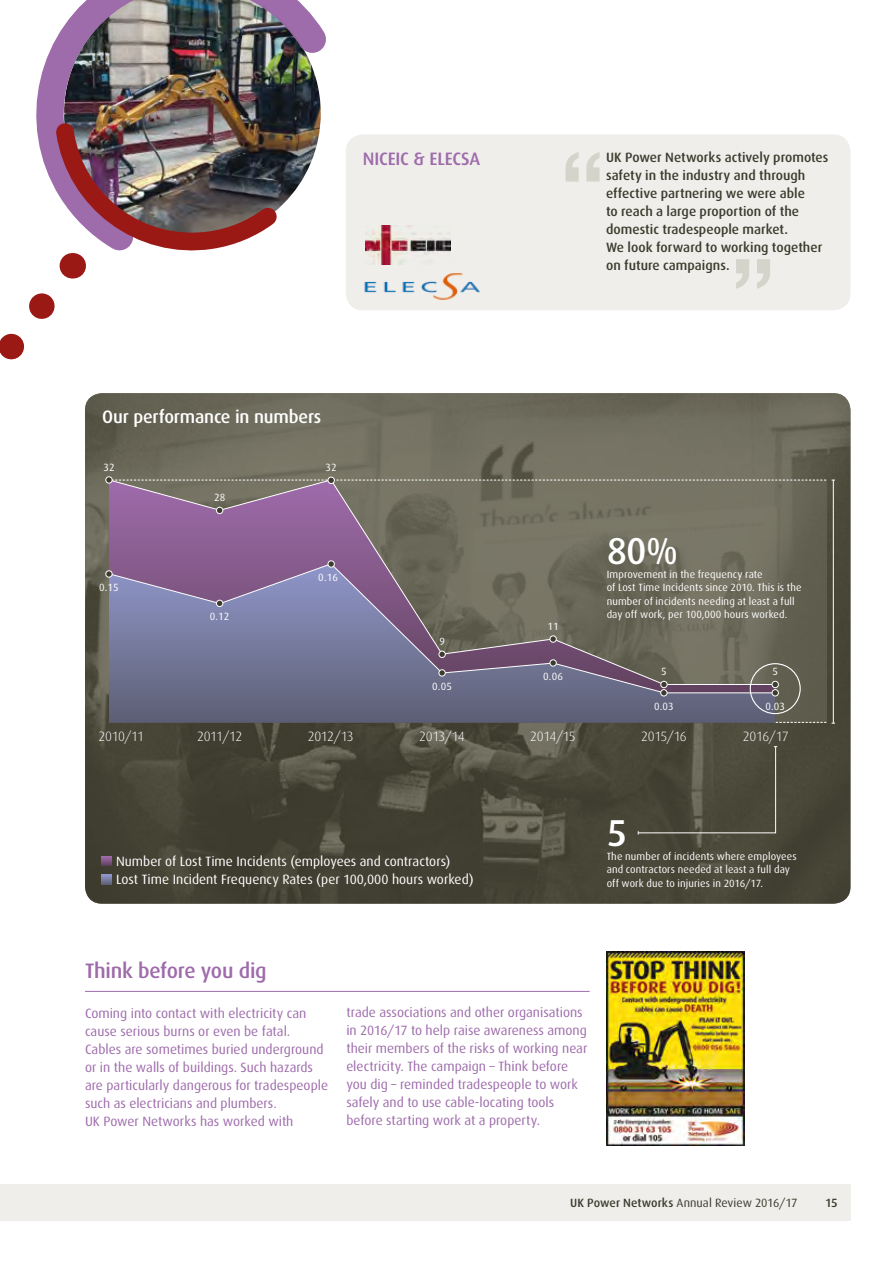
<style>
.page{position:relative;width:893px;height:1263px;background:#fff}
.page>*{position:absolute;margin:0;border:0;box-sizing:border-box;transform-origin:0 0}
.t1{font:500 37.5px "Dax";color:#fff}
.t2{font:500 21px "Dax";letter-spacing:-.01em;color:#9e6bab}
.t3{font:500 18px "Dax";letter-spacing:-.01em;color:#fff}
.t4{font:500 18px "Dax";letter-spacing:-.01em;color:#9e6bab}
.t5{font:13.5px/18px "Dax";color:#9e6bab}
.t6{font:500 13.5px/18px "Dax";color:#3c3b2d}
.t7{font:13.5px/18px "Dax";color:#fff}
.t8{font:300 13.5px "Dax";letter-spacing:-.03em;color:#fff}
.t9{font:12px "Dax";color:#3c3b2d}
.t10{font:500 12px "Dax";color:#3c3b2d}
.t11{font:10.5px/13.5px "Dax";letter-spacing:.01em;color:#fff}
.s1{font-weight:500}
</style>
<div class="page">
<img style="left:36px;top:0;width:290px;height:112px">
<img style="left:85px;top:393px;width:765px;height:511px">
<svg style="left:109px;top:714px;width:666px;height:9px;background:#5c5e73"></svg>
<svg style="left:776px;top:722px;width:50px;height:1px"></svg>
<hr style="left:833px;top:480px;width:1px;height:243px;background:#fff">
<svg style="left:637px;top:746px;width:140px;height:88px;background:#4e4c3e"></svg>
<svg style="left:101px;top:856px;width:10px;height:10px"></svg>
<svg style="left:101px;top:874px;width:10px;height:10px"></svg>
<hr style="left:85px;top:991px;width:505px;height:1px;background:#9e6bab">
<div style="left:346px;top:134px;width:504px;height:176px;background:#efeeea;border-radius:17px"></div>
<svg style="left:0;top:112px;width:826px;height:602px"></svg>
<img style="left:363px;top:273px;width:117px;height:29px">
<img style="left:366px;top:226px;width:85px;height:39px">
<img style="left:607px;top:951px;width:137px;height:194px">
<div style="left:0;top:1184px;width:850px;height:36px;background:#efeeea"></div>
<h3 class="t4" style="left:363px;top:149px;width:119px">NICEIC &amp; ELECSA</h3>
<p class="t6" style="left:606px;top:148px;width:224px">UK Power Networks actively promotes safety in the industry and through effective partnering we were able<br>to reach a large proportion of the domestic tradespeople market.<br>We look forward to working together on future campaigns.</p>
<h3 class="t3" style="left:102px;top:406px;width:221px">Our performance in numbers</h3>
<p class="t11" style="left:103px;top:460px;width:13px">32</p>
<p class="t11" style="left:99px;top:580px;width:21px">0.15</p>
<p class="t11" style="left:214px;top:491px;width:13px">28</p>
<p class="t11" style="left:210px;top:610px;width:21px">0.12</p>
<p class="t11" style="left:326px;top:461px;width:13px">32</p>
<p class="t11" style="left:318px;top:570px;width:21px">0.16</p>
<p class="t11" style="left:439px;top:635px;width:7px">9</p>
<p class="t11" style="left:432px;top:679px;width:21px">0.05</p>
<p class="t11" style="left:547px;top:619px;width:13px">11</p>
<p class="t11" style="left:543px;top:669px;width:21px">0.06</p>
<h1 class="t1" style="left:607px;top:530px;width:73px">80%</h1>
<p class="t11" style="left:607px;top:567px;width:196px">Improvement in the frequency rate<br>of Lost Time Incidents since 2010. This is the number of incidents needing at least a full day off work, per 100,000 hours worked.</p>
<p class="t11" style="left:661px;top:665px;width:7px">5</p>
<p class="t11" style="left:772px;top:665px;width:7px">5</p>
<p class="t11" style="left:654px;top:699px;width:21px">0.03</p>
<p class="t11" style="left:765px;top:699px;width:21px">0.03</p>
<p class="t8" style="left:99px;top:729px;width:47px">2010/11</p>
<p class="t8" style="left:197px;top:729px;width:47px">2011/12</p>
<p class="t8" style="left:308px;top:729px;width:48px">2012/13</p>
<p class="t8" style="left:419px;top:729px;width:47px">2013/14</p>
<p class="t8" style="left:530px;top:729px;width:47px">2014/15</p>
<p class="t8" style="left:641px;top:729px;width:47px">2015/16</p>
<p class="t8" style="left:743px;top:729px;width:47px">2016/17</p>
<p class="t7" style="left:116px;top:852px;width:359px">Number of Lost Time Incidents (employees and contractors)<br>Lost Time Incident Frequency Rates (per 100,000 hours worked)</p>
<h1 class="t1" style="left:607px;top:812px;width:22px">5</h1>
<p class="t11" style="left:607px;top:849px;width:191px">The number of incidents where employees and contractors needed at least a full day off work due to injuries in 2016/17.</p>
<h2 class="t2" style="left:85px;top:959px;width:183px">Think before you dig</h2>
<p class="t5" style="left:85px;top:1004px;width:245px">Coming into contact with electricity can cause serious burns or even be fatal.<br>Cables are sometimes buried underground or in the walls of buildings. Such hazards are particularly dangerous for tradespeople such as electricians and plumbers.<br>UK Power Networks has worked with</p>
<p class="t5" style="left:346px;top:1004px;width:243px">trade associations and other organisations in 2016/17 to help raise awareness among their members of the risks of working near electricity. The campaign – Think before you dig – reminded tradespeople to work safely and to use cable-locating tools before starting work at a property.</p>
<p class="t9" style="left:570px;top:1196px;width:229px"><span class="s1">UK Power Networks</span> Annual Review 2016/17</p>
<p class="t10" style="left:825px;top:1196px;width:14px">15</p>
</div>
